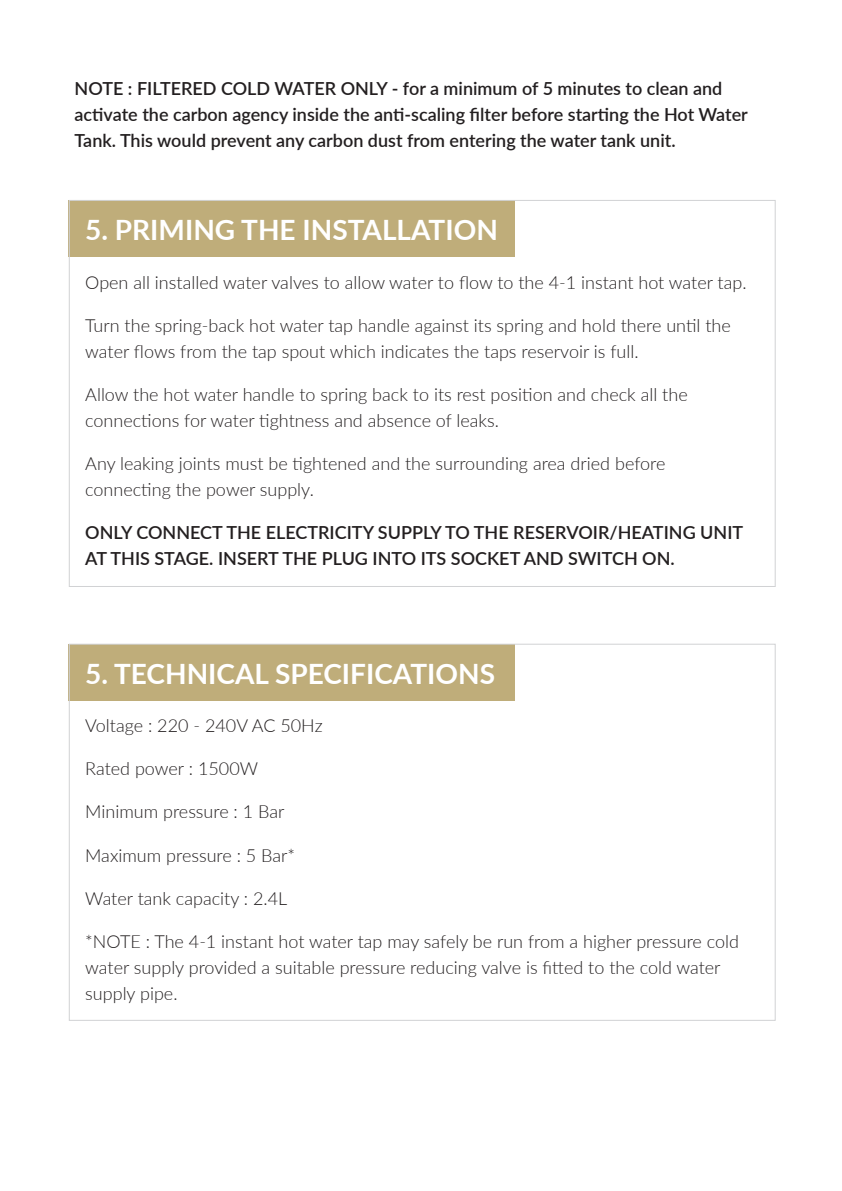
<style>
.page{position:relative;width:842px;height:1191px;background:#fff}
.page>*{position:absolute;margin:0;border:0;box-sizing:border-box;transform-origin:0 0}
.t1{font:700 28px "Lato";color:#fff}
.t2{font:300 18px/26px "Lato";color:#231f20}
.t3{font:600 18px/26px "Lato";color:#231f20}
</style>
<div class="page">
<div style="left:68px;top:200px;width:447px;height:57px;background:#bfad7a"></div>
<div style="left:68px;top:644px;width:447px;height:57px;background:#bfad7a"></div>
<p class="t3" style="left:75px;top:74px;width:675px">NOTE : FILTERED COLD WATER ONLY - for a minimum of 5 minutes to clean and activate the carbon agency inside the anti-scaling filter before starting the Hot Water<br>Tank. This would prevent any carbon dust from entering the water tank unit.</p>
<h1 class="t1" style="left:85px;top:209px;width:414px">5. PRIMING THE INSTALLATION</h1>
<p class="t2" style="left:85px;top:268px;width:663px">Open all installed water valves to allow water to flow to the 4-1 instant hot water tap.</p>
<p class="t2" style="left:85px;top:311px;width:647px">Turn the spring-back hot water tap handle against its spring and hold there until the water flows from the tap spout which indicates the taps reservoir is full.</p>
<p class="t2" style="left:85px;top:380px;width:604px">Allow the hot water handle to spring back to its rest position and check all the connections for water tightness and absence of leaks.</p>
<p class="t2" style="left:85px;top:449px;width:582px">Any leaking joints must be tightened and the surrounding area dried before connecting the power supply.</p>
<p class="t3" style="left:85px;top:518px;width:659px">ONLY CONNECT THE ELECTRICITY SUPPLY TO THE RESERVOIR/HEATING UNIT<br>AT THIS STAGE. INSERT THE PLUG INTO ITS SOCKET AND SWITCH ON.</p>
<h1 class="t1" style="left:85px;top:653px;width:411px">5. TECHNICAL SPECIFICATIONS</h1>
<p class="t2" style="left:85px;top:712px;width:239px">Voltage : 220 - 240V AC 50Hz</p>
<p class="t2" style="left:85px;top:755px;width:174px">Rated power : 1500W</p>
<p class="t2" style="left:85px;top:798px;width:201px">Minimum pressure : 1 Bar</p>
<p class="t2" style="left:85px;top:841px;width:211px">Maximum pressure : 5 Bar*</p>
<p class="t2" style="left:85px;top:884px;width:203px">Water tank capacity : 2.4L</p>
<p class="t2" style="left:85px;top:927px;width:655px">*NOTE : The 4-1 instant hot water tap may safely be run from a higher pressure cold water supply provided a suitable pressure reducing valve is fitted to the cold water supply pipe.</p>
</div>
